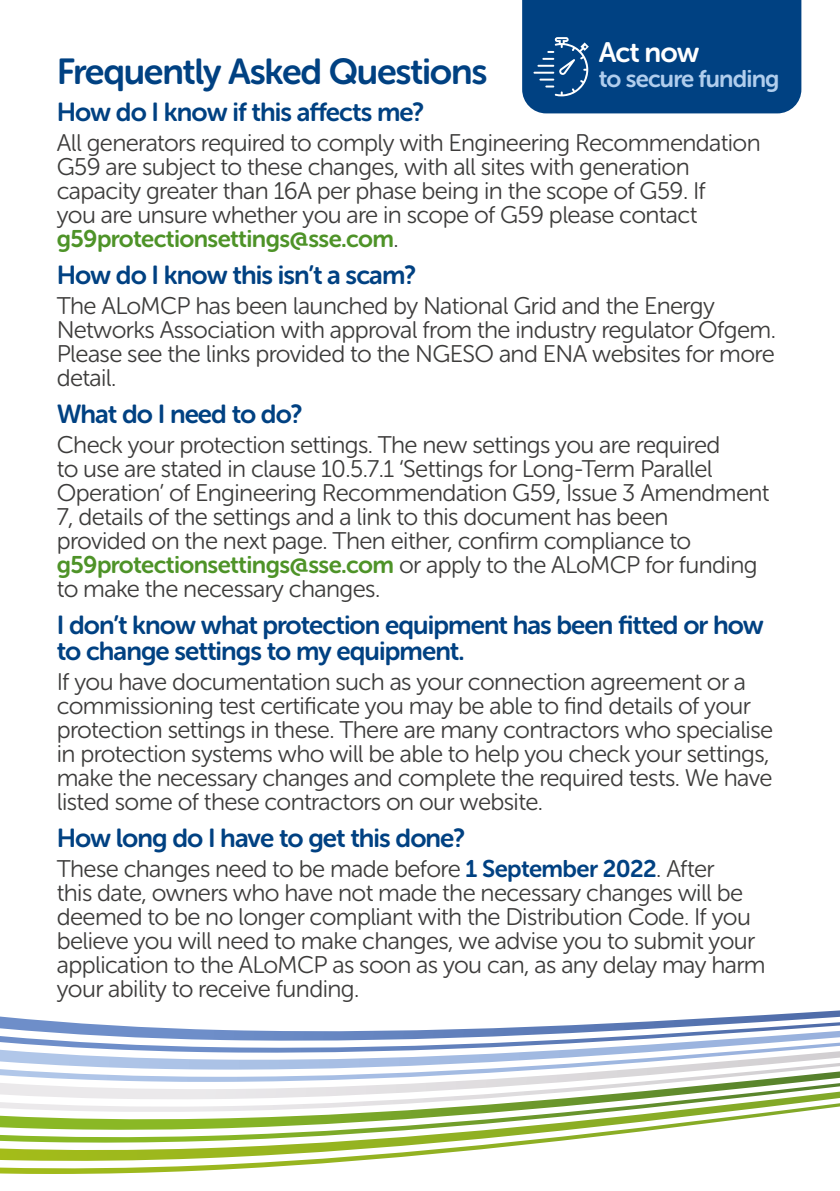
<style>
.page{position:relative;width:840px;height:1191px;background:#fff}
.page>*{position:absolute;margin:0;border:0;box-sizing:border-box;transform-origin:0 0}
.t1{font:36px "Museo Sans Rounded 700";letter-spacing:-.035em;color:#004182}
.t2{font:28px "Museo Sans Rounded 700";letter-spacing:-.035em;color:#fff}
.t3{font:26px/26px "Museo Sans Rounded 700";letter-spacing:-.035em;color:#004182}
.t4{font:24px/24px "Museo Sans Rounded 300";letter-spacing:-.025em;color:#3d3c3b}
.t5{font:24px "Museo Sans Rounded 700";letter-spacing:-.025em;color:#4e9328}
.t6{font:24px "Museo Sans Rounded 700";letter-spacing:-.035em;color:#b0cded}
.s1{font-family:"Museo Sans Rounded 300";color:#3d3c3b}
.s2{font-family:"Museo Sans Rounded 700";color:#004182}
</style>
<div class="page">
<svg style="left:0;top:1143px;width:540px;height:31px"></svg>
<svg style="left:0;top:1112px;width:797px;height:31px"></svg>
<svg style="left:0;top:1082px;width:839px;height:30px"></svg>
<svg style="left:0;top:1010px;width:839px;height:72px"></svg>
<div style="left:522px;top:0;width:279px;height:113px;background:#004182"></div>
<p class="t2" style="left:598px;top:36px;width:102px">Act now</p>
<p class="t6" style="left:598px;top:66px;width:182px">to secure funding</p>
<h1 class="t1" style="left:57px;top:51px;width:432px">Frequently Asked Questions</h1>
<p class="t3" style="left:57px;top:99px;width:369px">How do I know if this affects me?</p>
<p class="t4" style="left:57px;top:131px;width:705px">All generators required to comply with Engineering Recommendation G59 are subject to these changes, with all sites with generation capacity greater than 16A per phase being in the scope of G59. If<br>you are unsure whether you are in scope of G59 please contact</p>
<p class="t5" style="left:57px;top:225px;width:343px">g59protectionsettings@sse.com<span class="s1">.</span></p>
<p class="t3" style="left:57px;top:262px;width:361px">How do I know this isn’t a scam?</p>
<p class="t4" style="left:57px;top:294px;width:720px">The ALoMCP has been launched by National Grid and the Energy Networks Association with approval from the industry regulator Ofgem.<br>Please see the links provided to the NGESO and ENA websites for more detail.</p>
<p class="t3" style="left:57px;top:401px;width:247px">What do I need to do?</p>
<p class="t4" style="left:57px;top:433px;width:713px">Check your protection settings. The new settings you are required<br>to use are stated in clause 10.5.7.1 ‘Settings for Long-Term Parallel Operation’ of Engineering Recommendation G59, Issue 3 Amendment 7, details of the settings and a link to this document has been<br>provided on the next page. Then either, confirm compliance to</p>
<p class="t5" style="left:57px;top:551px;width:702px">g59protectionsettings@sse.com <span class="s1">or apply to the ALoMCP for funding</span></p>
<p class="t4" style="left:57px;top:577px;width:325px">to make the necessary changes.</p>
<p class="t3" style="left:57px;top:612px;width:708px">I don’t know what protection equipment has been fitted or how to change settings to my equipment.</p>
<p class="t4" style="left:57px;top:670px;width:717px">If you have documentation such as your connection agreement or a commissioning test certificate you may be able to find details of your protection settings in these. There are many contractors who specialise in protection systems who will be able to help you check your settings, make the necessary changes and complete the required tests. We have listed some of these contractors on our website.</p>
<p class="t3" style="left:57px;top:825px;width:410px">How long do I have to get this done?</p>
<p class="t4" style="left:57px;top:857px;width:710px">These changes need to be made before <span class="s2">1 September 2022</span>. After<br>this date, owners who have not made the necessary changes will be deemed to be no longer compliant with the Distribution Code. If you believe you will need to make changes, we advise you to submit your application to the ALoMCP as soon as you can, as any delay may harm your ability to receive funding.</p>
</div>
